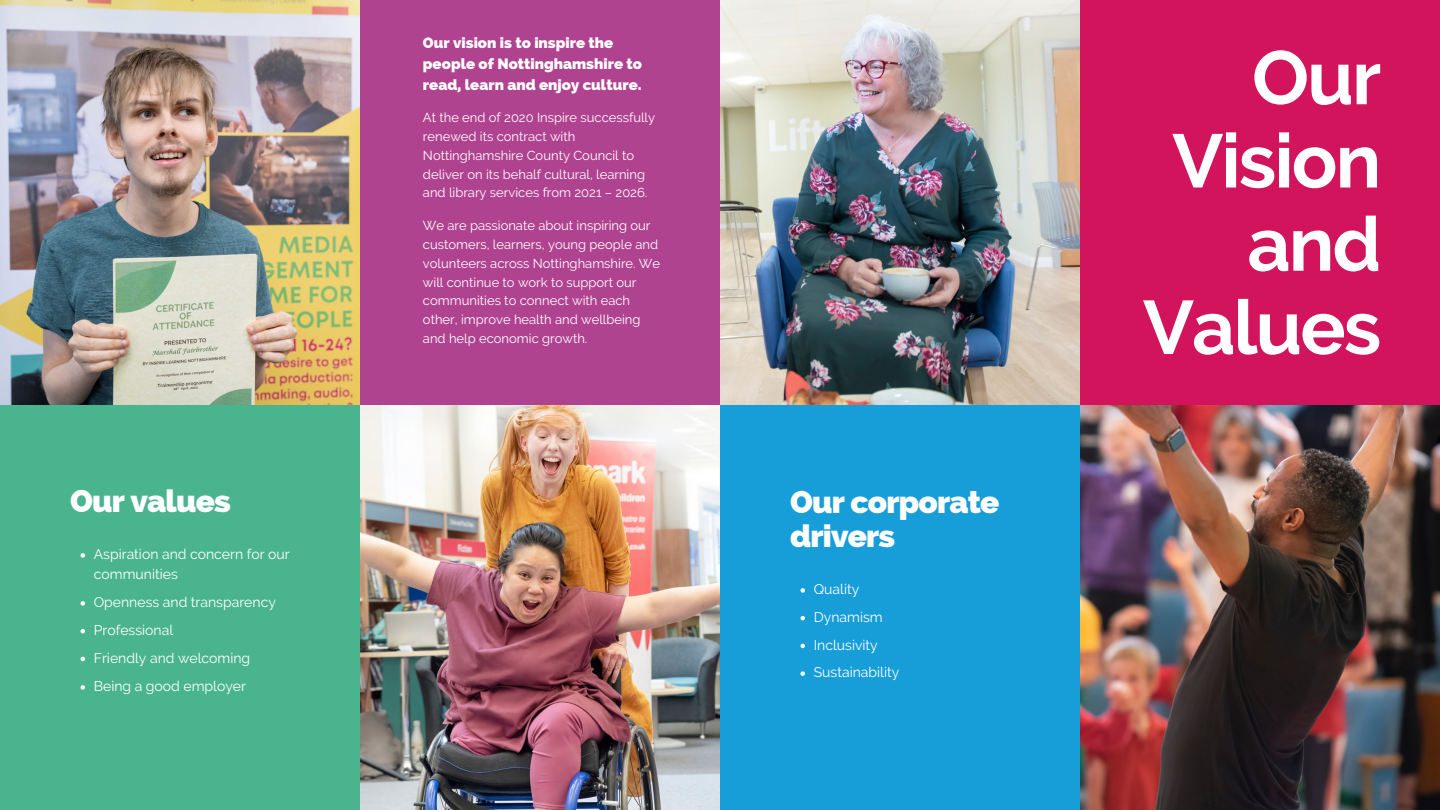
<style>
.page{position:relative;width:1440px;height:810px;background:#fff}
.page>*{position:absolute;margin:0;border:0;box-sizing:border-box;transform-origin:0 0}
.t1{font:700 75.5px/83.2px "Raleway";letter-spacing:-.025em;color:#fff;text-align:right}
.t2{font:800 31.6px/34.7px "Raleway";letter-spacing:-.025em;color:#fff}
.t3{font:800 15px/21px "Raleway";color:#fff}
.t4{font:14px/20.2px "Raleway";color:#fff}
.t5{font:13px/18.7px "Raleway";color:#fff}
</style>
<div class="page">
<div style="left:360px;top:0;width:360px;height:405px;background:#b04390"></div>
<div style="left:0;top:405px;width:360px;height:405px;background:#4ab48f"></div>
<img style="left:0;top:0;width:360px;height:405px">
<img style="left:1080px;top:405px;width:360px;height:405px">
<div style="left:1080px;top:0;width:360px;height:405px;background:#d2145c"></div>
<div style="left:720px;top:405px;width:360px;height:405px;background:#179ed9"></div>
<img style="left:360px;top:405px;width:360px;height:405px">
<img style="left:720px;top:1px;width:360px;height:404px">
<svg style="left:81px;top:553px;width:4px;height:5px"></svg>
<svg style="left:81px;top:601px;width:4px;height:5px"></svg>
<svg style="left:81px;top:629px;width:4px;height:4px"></svg>
<svg style="left:81px;top:657px;width:4px;height:4px"></svg>
<svg style="left:81px;top:685px;width:4px;height:5px"></svg>
<svg style="left:801px;top:588px;width:4px;height:5px"></svg>
<svg style="left:801px;top:616px;width:4px;height:4px"></svg>
<svg style="left:801px;top:644px;width:4px;height:4px"></svg>
<svg style="left:801px;top:671px;width:4px;height:5px"></svg>
<p class="t2" style="left:70px;top:484px;width:162px">Our values</p>
<p class="t4" style="left:94px;top:544px;width:198px">Aspiration and concern for our communities</p>
<p class="t4" style="left:94px;top:592px;width:184px">Openness and transparency</p>
<p class="t4" style="left:94px;top:620px;width:81px">Professional</p>
<p class="t4" style="left:94px;top:648px;width:158px">Friendly and welcoming</p>
<p class="t4" style="left:94px;top:676px;width:154px">Being a good employer</p>
<p class="t3" style="left:423px;top:32px;width:221px">Our vision is to inspire the people of Nottinghamshire to read, learn and enjoy culture.</p>
<h1 class="t5" style="left:423px;top:108px;width:234px">At the end of 2020 Inspire successfully renewed its contract with Nottinghamshire County Council to deliver on its behalf cultural, learning and library services from 2021 – 2026.</h1>
<h2 class="t5" style="left:423px;top:216px;width:239px">We are passionate about inspiring our customers, learners, young people and volunteers across Nottinghamshire. We will continue to work to support our communities to connect with each other, improve health and wellbeing and help economic growth.</h2>
<p class="t2" style="left:790px;top:484px;width:211px">Our corporate drivers</p>
<p class="t4" style="left:814px;top:579px;width:47px">Quality</p>
<p class="t4" style="left:814px;top:607px;width:70px">Dynamism</p>
<p class="t4" style="left:814px;top:635px;width:66px">Inclusivity</p>
<p class="t4" style="left:814px;top:662px;width:87px">Sustainability</p>
<h2 class="t1" style="left:1143px;top:36px;width:240px">Our<br>Vision and<br>Values</h2>
</div>
